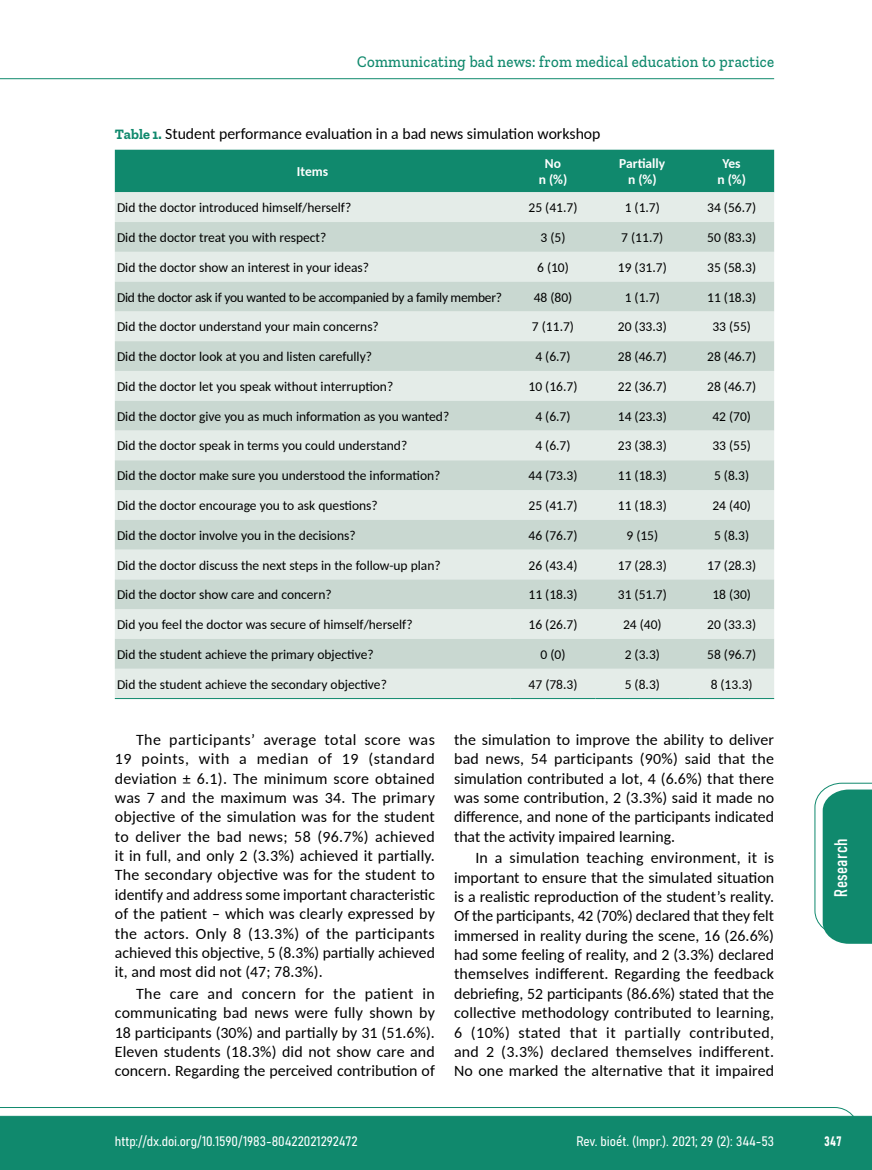
<style>
.page{position:relative;width:872px;height:1170px;background:#fff}
.page>*{position:absolute;margin:0;border:0;box-sizing:border-box;transform-origin:0 0}
.t1{font:18px "Bahnschrift";letter-spacing:.02em;color:#fff}
.t2{font:500 16.5px "Zilla Slab";letter-spacing:.02em;color:#10896d;scale:.9 1}
.t3{font:15.75px/19.4px "Carlito";color:#000;text-align:justify}
.t4{font:13.5px "Carlito";color:#000}
.t5{font:13.5px "Bahnschrift";color:#fff}
.t6{font:13.5px "Carlito";letter-spacing:-.02em;color:#000}
.t7{font:700 13.5px/16.2px "Carlito";color:#fff;text-align:center}
.s1{font-family:"Zilla Slab";font-weight:700;font-size:14.25px;color:#10896d}
</style>
<div class="page">
<svg style="left:0;top:1107px;width:859px;height:62px;background:#2e977f"></svg>
<hr style="left:0;top:78px;width:774px;height:1px;background:#10896d">
<div style="left:115px;top:150px;width:659px;height:42px;background:#10896d"></div>
<div style="left:115px;top:192px;width:659px;height:506px;background:#e4ece8"></div>
<svg style="left:115px;top:222px;width:659px;height:446px;background:#d5e1db"></svg>
<hr style="left:115px;top:698px;width:395px;height:1px;background:#10896d">
<hr style="left:510px;top:698px;width:85px;height:1px;background:#10896d">
<hr style="left:595px;top:698px;width:94px;height:1px;background:#10896d">
<hr style="left:689px;top:698px;width:85px;height:1px;background:#10896d">
<svg style="left:814px;top:782px;width:58px;height:161px"></svg>
<p class="t2" style="left:357px;top:53px;width:465px">Communicating bad news: from medical education to practice</p>
<p class="t3" style="left:115px;top:124px;width:487px"><span class="s1">Table 1.</span> Student performance evaluation in a bad news simulation workshop</p>
<p class="t7" style="left:297px;top:163px;width:33px">Items</p>
<p class="t7" style="left:538px;top:155px;width:30px">No<br>n (%)</p>
<p class="t7" style="left:619px;top:155px;width:47px">Partially n (%)</p>
<p class="t7" style="left:717px;top:155px;width:30px">Yes n (%)</p>
<p class="t4" style="left:117px;top:198px;width:236px">Did the doctor introduced himself/herself?</p>
<p class="t4" style="left:528px;top:198px;width:50px">25 (41.7)</p>
<p class="t4" style="left:624px;top:198px;width:37px">1 (1.7)</p>
<p class="t4" style="left:707px;top:198px;width:50px">34 (56.7)</p>
<p class="t4" style="left:117px;top:228px;width:211px">Did the doctor treat you with respect?</p>
<p class="t4" style="left:540px;top:228px;width:26px">3 (5)</p>
<p class="t4" style="left:621px;top:228px;width:44px">7 (11.7)</p>
<p class="t4" style="left:707px;top:228px;width:50px">50 (83.3)</p>
<p class="t4" style="left:117px;top:258px;width:254px">Did the doctor show an interest in your ideas?</p>
<p class="t4" style="left:537px;top:258px;width:33px">6 (10)</p>
<p class="t4" style="left:618px;top:258px;width:50px">19 (31.7)</p>
<p class="t4" style="left:707px;top:258px;width:50px">35 (58.3)</p>
<p class="t6" style="left:117px;top:288px;width:386px">Did the doctor ask if you wanted to be accompanied by a family member?</p>
<p class="t4" style="left:533px;top:288px;width:40px">48 (80)</p>
<p class="t4" style="left:624px;top:288px;width:37px">1 (1.7)</p>
<p class="t4" style="left:707px;top:288px;width:50px">11 (18.3)</p>
<p class="t4" style="left:117px;top:317px;width:263px">Did the doctor understand your main concerns?</p>
<p class="t4" style="left:532px;top:317px;width:44px">7 (11.7)</p>
<p class="t4" style="left:618px;top:317px;width:50px">20 (33.3)</p>
<p class="t4" style="left:712px;top:317px;width:40px">33 (55)</p>
<p class="t4" style="left:117px;top:347px;width:256px">Did the doctor look at you and listen carefully?</p>
<p class="t4" style="left:535px;top:347px;width:37px">4 (6.7)</p>
<p class="t4" style="left:618px;top:347px;width:50px">28 (46.7)</p>
<p class="t4" style="left:707px;top:347px;width:50px">28 (46.7)</p>
<p class="t4" style="left:117px;top:377px;width:278px">Did the doctor let you speak without interruption?</p>
<p class="t4" style="left:528px;top:377px;width:50px">10 (16.7)</p>
<p class="t4" style="left:618px;top:377px;width:50px">22 (36.7)</p>
<p class="t4" style="left:707px;top:377px;width:50px">28 (46.7)</p>
<p class="t4" style="left:117px;top:407px;width:334px">Did the doctor give you as much information as you wanted?</p>
<p class="t4" style="left:535px;top:407px;width:37px">4 (6.7)</p>
<p class="t4" style="left:618px;top:407px;width:50px">14 (23.3)</p>
<p class="t4" style="left:712px;top:407px;width:40px">42 (70)</p>
<p class="t4" style="left:117px;top:437px;width:292px">Did the doctor speak in terms you could understand?</p>
<p class="t4" style="left:535px;top:437px;width:37px">4 (6.7)</p>
<p class="t4" style="left:618px;top:437px;width:50px">23 (38.3)</p>
<p class="t4" style="left:712px;top:437px;width:40px">33 (55)</p>
<p class="t4" style="left:117px;top:466px;width:325px">Did the doctor make sure you understood the information?</p>
<p class="t4" style="left:528px;top:466px;width:50px">44 (73.3)</p>
<p class="t4" style="left:618px;top:466px;width:50px">11 (18.3)</p>
<p class="t4" style="left:714px;top:466px;width:37px">5 (8.3)</p>
<p class="t4" style="left:117px;top:496px;width:262px">Did the doctor encourage you to ask questions?</p>
<p class="t4" style="left:528px;top:496px;width:50px">25 (41.7)</p>
<p class="t4" style="left:618px;top:496px;width:50px">11 (18.3)</p>
<p class="t4" style="left:712px;top:496px;width:40px">24 (40)</p>
<p class="t4" style="left:117px;top:526px;width:240px">Did the doctor involve you in the decisions?</p>
<p class="t4" style="left:528px;top:526px;width:50px">46 (76.7)</p>
<p class="t4" style="left:626px;top:526px;width:33px">9 (15)</p>
<p class="t4" style="left:714px;top:526px;width:37px">5 (8.3)</p>
<p class="t4" style="left:117px;top:556px;width:325px">Did the doctor discuss the next steps in the follow-up plan?</p>
<p class="t4" style="left:528px;top:556px;width:50px">26 (43.4)</p>
<p class="t4" style="left:618px;top:556px;width:50px">17 (28.3)</p>
<p class="t4" style="left:707px;top:556px;width:50px">17 (28.3)</p>
<p class="t4" style="left:117px;top:585px;width:216px">Did the doctor show care and concern?</p>
<p class="t4" style="left:528px;top:585px;width:50px">11 (18.3)</p>
<p class="t4" style="left:618px;top:585px;width:50px">31 (51.7)</p>
<p class="t4" style="left:712px;top:585px;width:40px">18 (30)</p>
<p class="t4" style="left:117px;top:615px;width:297px">Did you feel the doctor was secure of himself/herself?</p>
<p class="t4" style="left:528px;top:615px;width:50px">16 (26.7)</p>
<p class="t4" style="left:623px;top:615px;width:40px">24 (40)</p>
<p class="t4" style="left:707px;top:615px;width:50px">20 (33.3)</p>
<p class="t4" style="left:117px;top:645px;width:258px">Did the student achieve the primary objective?</p>
<p class="t4" style="left:540px;top:645px;width:26px">0 (0)</p>
<p class="t4" style="left:625px;top:645px;width:37px">2 (3.3)</p>
<p class="t4" style="left:707px;top:645px;width:50px">58 (96.7)</p>
<p class="t4" style="left:117px;top:675px;width:271px">Did the student achieve the secondary objective?</p>
<p class="t4" style="left:528px;top:675px;width:50px">47 (78.3)</p>
<p class="t4" style="left:625px;top:675px;width:37px">5 (8.3)</p>
<p class="t4" style="left:710px;top:675px;width:44px">8 (13.3)</p>
<p class="t3" style="left:115px;top:729px;width:322px;text-indent:21px">The participants’ average total score was 19 points, with a median of 19 (standard deviation ± 6.1). The minimum score obtained was 7 and the maximum was 34. The primary objective of the simulation was for the student to deliver the bad news; 58 (96.7%) achieved it in full, and only 2 (3.3%) achieved it partially.<br>The secondary objective was for the student to identify and address some important characteristic of the patient – which was clearly expressed by the actors. Only 8 (13.3%) of the participants achieved this objective, 5 (8.3%) partially achieved it, and most did not (47; 78.3%).</p>
<p class="t3" style="left:115px;top:983px;width:321px;text-indent:21px">The care and concern for the patient in communicating bad news were fully shown by 18 participants (30%) and partially by 31 (51.6%).<br>Eleven students (18.3%) did not show care and concern. Regarding the perceived contribution of</p>
<p class="t3" style="left:454px;top:729px;width:321px">the simulation to improve the ability to deliver bad news, 54 participants (90%) said that the simulation contributed a lot, 4 (6.6%) that there was some contribution, 2 (3.3%) said it made no difference, and none of the participants indicated that the activity impaired learning.</p>
<p class="t3" style="left:454px;top:847px;width:322px;text-indent:21px">In a simulation teaching environment, it is important to ensure that the simulated situation is a realistic reproduction of the student’s reality.<br>Of the participants, 42 (70%) declared that they felt immersed in reality during the scene, 16 (26.6%) had some feeling of reality, and 2 (3.3%) declared themselves indifferent. Regarding the feedback debriefing, 52 participants (86.6%) stated that the collective methodology contributed to learning, 6 (10%) stated that it partially contributed, and 2 (3.3%) declared themselves indifferent.<br>No one marked the alternative that it impaired</p>
<p class="t1" style="left:827px;top:896px;width:59px;rotate:-90deg">Research</p>
<p class="t5" style="left:115px;top:1131px;width:244px">http://dx.doi.org/10.1590/1983-80422021292472</p>
<p class="t5" style="left:576px;top:1131px;width:199px">Rev. bioét. (Impr.). 2021; 29 (2): 344-53</p>
<p class="t5" style="left:824px;top:1130px;width:19px">347</p>
</div>
